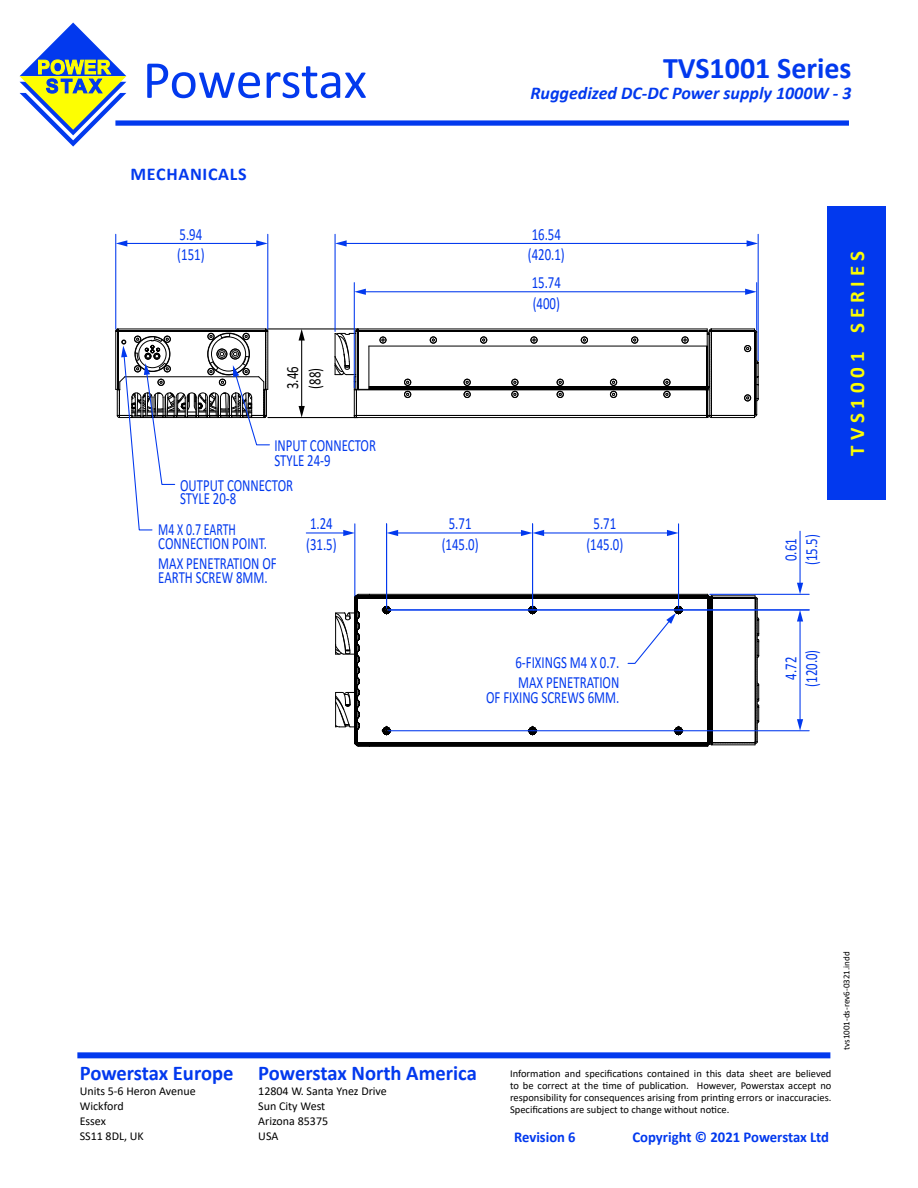
<style>
.page{position:relative;width:918px;height:1188px;background:#fff}
.page>*{position:absolute;margin:0;border:0;box-sizing:border-box;transform-origin:0 0}
.t1{font:53.85px "Calibri";letter-spacing:-.01em;color:#0239ee}
.t2{font:700 30px "Calibri";color:#0239ee}
.t3{font:700 21px "Calibri";color:#0239ee}
.t4{font:700 21px "Calibri";color:#fdfe02}
.t5{font:italic 700 18px "Calibri";color:#0239ee}
.t6{font:700 18px "Calibri";letter-spacing:.04em;color:#0239ee}
.t7{font:17.1px/20.5px "Calibri";color:#0239ee;scale:.75 1}
.t8{font:17.1px/13.4px "Calibri";color:#0239ee;scale:.7 1}
.t9{font:17.1px/22.4px "Calibri";color:#000;scale:.75 1}
.t10{font:700 15px "Calibri";color:#0239ee}
.t11{font:12px/15px "Calibri";color:#000}
.t12{font:10.5px/12px "Calibri";color:#000;text-align:justify}
.t13{font:9px "Calibri";color:#000}
</style>
<div class="page">
<div style="left:827px;top:207px;width:58px;height:293px;background:#0239ee"></div>
<svg style="left:20px;top:23px;width:106px;height:124px"></svg>
<div style="left:115px;top:120px;width:734px;height:6px;background:#0239ee"></div>
<div style="left:77px;top:1052px;width:753px;height:6px;background:#0239ee"></div>
<svg style="left:334px;top:328px;width:425px;height:91px"></svg>
<svg style="left:115px;top:328px;width:156px;height:203px"></svg>
<hr style="left:354px;top:524px;width:1px;height:72px;background:#0239ee">
<hr style="left:306px;top:532px;width:39px;height:2px;background:#0239ee">
<svg style="left:343px;top:530px;width:12px;height:6px"></svg>
<hr style="left:386px;top:524px;width:1px;height:84px;background:#0239ee">
<hr style="left:396px;top:532px;width:127px;height:2px;background:#0239ee">
<svg style="left:387px;top:530px;width:11px;height:6px"></svg>
<hr style="left:532px;top:524px;width:1px;height:84px;background:#0239ee">
<hr style="left:678px;top:524px;width:1px;height:84px;background:#0239ee">
<hr style="left:542px;top:532px;width:127px;height:2px;background:#0239ee">
<svg style="left:521px;top:530px;width:23px;height:6px"></svg>
<svg style="left:667px;top:530px;width:11px;height:6px"></svg>
<hr style="left:710px;top:594px;width:99px;height:1px;background:#0239ee">
<hr style="left:800px;top:531px;width:1px;height:54px;background:#0239ee">
<svg style="left:797px;top:583px;width:6px;height:11px"></svg>
<hr style="left:389px;top:609px;width:420px;height:1px;background:#0239ee">
<hr style="left:389px;top:730px;width:420px;height:1px;background:#0239ee">
<hr style="left:800px;top:619px;width:1px;height:102px;background:#0239ee">
<svg style="left:797px;top:610px;width:6px;height:12px"></svg>
<svg style="left:797px;top:719px;width:6px;height:12px"></svg>
<svg style="left:335px;top:594px;width:425px;height:153px"></svg>
<hr style="left:268px;top:328px;width:90px;height:1px;background:#000">
<hr style="left:268px;top:417px;width:90px;height:1px;background:#000">
<hr style="left:301px;top:338px;width:1px;height:70px;background:#000">
<svg style="left:299px;top:329px;width:6px;height:12px"></svg>
<svg style="left:299px;top:406px;width:6px;height:11px"></svg>
<hr style="left:354px;top:283px;width:1px;height:105px;background:#0239ee">
<hr style="left:756px;top:283px;width:1px;height:47px;background:#0239ee">
<hr style="left:364px;top:291px;width:383px;height:1px;background:#0239ee">
<svg style="left:354px;top:289px;width:12px;height:6px"></svg>
<svg style="left:745px;top:289px;width:12px;height:6px"></svg>
<hr style="left:335px;top:234px;width:1px;height:97px;background:#0239ee">
<hr style="left:758px;top:234px;width:1px;height:127px;background:#0239ee">
<hr style="left:345px;top:243px;width:404px;height:1px;background:#0239ee">
<svg style="left:335px;top:240px;width:12px;height:7px"></svg>
<svg style="left:747px;top:240px;width:11px;height:7px"></svg>
<hr style="left:115px;top:234px;width:1px;height:95px;background:#0239ee">
<hr style="left:267px;top:234px;width:1px;height:95px;background:#0239ee">
<hr style="left:125px;top:243px;width:133px;height:1px;background:#0239ee">
<svg style="left:116px;top:240px;width:11px;height:7px"></svg>
<svg style="left:256px;top:240px;width:12px;height:7px"></svg>
<h1 class="t1" style="left:143px;top:46px;width:226px">Powerstax</h1>
<h2 class="t2" style="left:663px;top:46px;width:190px">TVS1001 Series</h2>
<h3 class="t5" style="left:530px;top:80px;width:323px">Ruggedized DC-DC Power supply 1000W - 3</h3>
<h3 class="t6" style="left:130px;top:161px;width:118px">MECHANICALS</h3>
<h3 class="t7" style="left:177px;top:224px;width:38px">5.94 (151)</h3>
<h3 class="t9" style="left:281px;top:389px;width:32px;rotate:-90deg">3.46 (88)</h3>
<h3 class="t7" style="left:528px;top:224px;width:51px">16.54 (420.1)</h3>
<h3 class="t7" style="left:532px;top:272px;width:40px">15.74 (400)</h3>
<h3 class="t7" style="left:274px;top:437px;width:137px;line-height:14.9px">INPUT CONNECTOR<br>STYLE 24-9</h3>
<h3 class="t7" style="left:180px;top:478px;width:152px;line-height:13.4px">OUTPUT CONNECTOR<br>STYLE 20-8</h3>
<h3 class="t8" style="left:158px;top:523px;width:157px">M4 X 0.7 EARTH<br>CONNECTION POINT.</h3>
<h3 class="t7" style="left:158px;top:556px;width:159px;line-height:13.4px">MAX PENETRATION OF<br>EARTH SCREW 8MM.</h3>
<h3 class="t7" style="left:306px;top:513px;width:42px">1.24 (31.5)</h3>
<h3 class="t7" style="left:442px;top:513px;width:51px;text-align:center">5.71 (145.0)</h3>
<h3 class="t7" style="left:586px;top:513px;width:51px;text-align:center">5.71 (145.0)</h3>
<h3 class="t7" style="left:515px;top:651px;width:140px">6-FIXINGS M4 X 0.7.<br>MAX PENETRATION</h3>
<h3 class="t7" style="left:486px;top:687px;width:179px">OF FIXING SCREWS 6MM.</h3>
<h3 class="t4" style="left:842px;top:456px;width:206px;rotate:-90deg">T V S 1 0 0 1 S E R I E S</h3>
<h3 class="t7" style="left:780px;top:565px;width:42px;rotate:-90deg">0.61 (15.5)</h3>
<h3 class="t7" style="left:780px;top:687px;width:51px;text-align:center;rotate:-90deg">4.72 (120.0)</h3>
<h3 class="t3" style="left:80px;top:1058px;width:155px">Powerstax Europe</h3>
<p class="t11" style="left:80px;top:1083px;width:118px">Units 5-6 Heron Avenue<br>Wickford<br>Essex<br>SS11 8DL, UK</p>
<h3 class="t3" style="left:258px;top:1058px;width:220px">Powerstax North America</h3>
<p class="t11" style="left:258px;top:1083px;width:130px">12804 W. Santa Ynez Drive<br>Sun City West<br>Arizona 85375<br>USA</p>
<p class="t12" style="left:510px;top:1067px;width:323px">Information and specifications contained in this data sheet are believed to be correct at the time of publication. However, Powerstax accept no responsibility for consequences arising from printing errors or inaccuracies.<br>Specifications are subject to change without notice.</p>
<h3 class="t10" style="left:514px;top:1126px;width:63px">Revision 6</h3>
<h3 class="t10" style="left:632px;top:1126px;width:198px">Copyright © 2021 Powerstax Ltd</h3>
<p class="t13" style="left:840px;top:1050px;width:100px;rotate:-90deg">tvs1001-ds-rev6-0321.indd</p>
</div>
